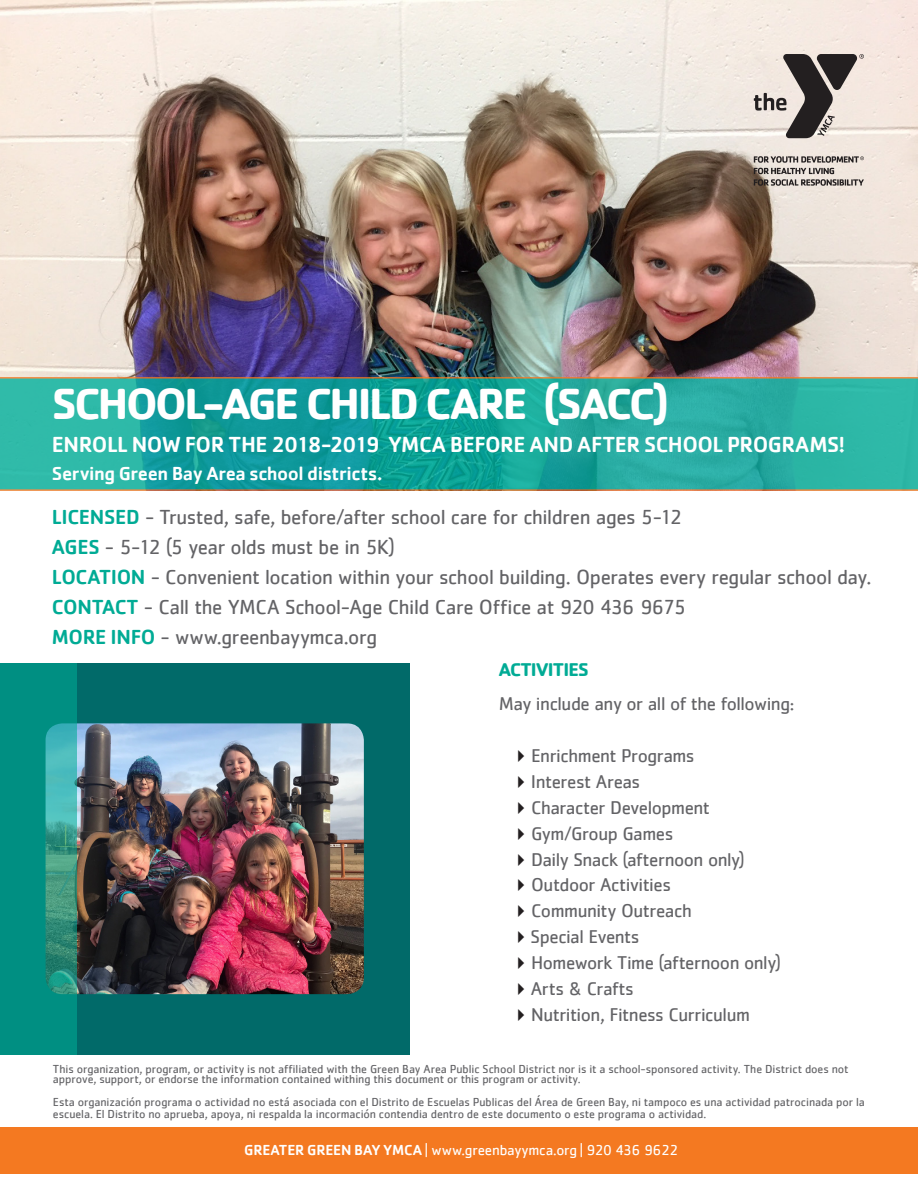
<style>
.page{position:relative;width:918px;height:1188px;background:#fff}
.page>*{position:absolute;margin:0;border:0;box-sizing:border-box;transform-origin:0 0}
.t1{font:700 45px "Cachet";letter-spacing:-.055em;color:#fff}
.t2{font:500 22.5px "Cachet";letter-spacing:-.02em;color:#fff}
.t3{font:21px "Cachet";letter-spacing:-.02em;color:#636366}
.t4{font:500 19.5px "Cachet";letter-spacing:-.02em;color:#fff}
.t5{font:19.05px "Cachet";letter-spacing:-.025em;color:#636366}
.t6{font:700 19.05px "Cachet";letter-spacing:-.045em;color:#00ab95}
.t7{font:15px "Cachet";letter-spacing:-.015em;color:#fff}
.t8{font:12px/10.5px "Cachet";letter-spacing:-.005em;color:#636366}
.s1{font-weight:500;color:#00ab95}
.s2{color:#231f20}
.s3{font-weight:500}
</style>
<div class="page">
<div style="left:0;top:1127px;width:918px;height:46px;background:#f47921"></div>
<img style="left:0;top:0;width:917px;height:377px">
<svg style="left:0;top:377px;width:918px;height:114px;background:#22a79c"></svg>
<div style="left:0;top:663px;width:409px;height:392px;background:#016a69"></div>
<img style="left:76px;top:723px;width:288px;height:271px">
<svg style="left:0;top:663px;width:76px;height:392px;background:#119487"></svg>
<svg style="left:754px;top:54px;width:110px;height:84px;background:#a29a96"></svg>
<svg style="left:754px;top:156px;width:110px;height:30px;background:#aea6a1"></svg>
<p class="t1" style="left:52px;top:375px;width:619px">SCHOOL-AGE CHILD CARE (SACC)</p>
<p class="t2" style="left:52px;top:430px;width:795px">ENROLL NOW FOR THE 2018-2019 YMCA BEFORE AND AFTER SCHOOL PROGRAMS!</p>
<p class="t4" style="left:52px;top:462px;width:332px">Serving Green Bay Area school districts.</p>
<p class="t3" style="left:52px;top:505px;width:632px"><span class="s1">LICENSED</span> - Trusted, safe, before/after school care for children ages 5-12</p>
<p class="t3" style="left:52px;top:535px;width:345px"><span class="s1">AGES</span> - 5-12 (5 year olds must be in 5K)</p>
<p class="t3" style="left:52px;top:565px;width:821px"><span class="s1">LOCATION</span> - Convenient location within your school building. Operates every regular school day.</p>
<p class="t3" style="left:52px;top:595px;width:636px"><span class="s1">CONTACT</span> - Call the YMCA School-Age Child Care Office at 920 436 9675</p>
<p class="t3" style="left:52px;top:625px;width:327px"><span class="s1">MORE INFO</span> - www.greenbayymca.org</p>
<p class="t6" style="left:499px;top:657px;width:91px">ACTIVITIES</p>
<p class="t5" style="left:499px;top:693px;width:297px">May include any or all of the following:</p>
<p class="t5" style="left:511px;top:745px;width:185px"><span class="s2">✔</span>Enrichment Programs</p>
<p class="t5" style="left:511px;top:770px;width:131px"><span class="s2">✔</span>Interest Areas</p>
<p class="t5" style="left:511px;top:796px;width:200px"><span class="s2">✔</span>Character Development</p>
<p class="t5" style="left:511px;top:822px;width:164px"><span class="s2">✔</span>Gym/Group Games</p>
<p class="t5" style="left:511px;top:848px;width:235px"><span class="s2">✔</span>Daily Snack (afternoon only)</p>
<p class="t5" style="left:511px;top:874px;width:162px"><span class="s2">✔</span>Outdoor Activities</p>
<p class="t5" style="left:511px;top:900px;width:182px"><span class="s2">✔</span>Community Outreach</p>
<p class="t5" style="left:511px;top:926px;width:130px"><span class="s2">✔</span>Special Events</p>
<p class="t5" style="left:511px;top:952px;width:271px"><span class="s2">✔</span>Homework Time (afternoon only)</p>
<p class="t5" style="left:511px;top:977px;width:124px"><span class="s2">✔</span>Arts &amp; Crafts</p>
<p class="t5" style="left:511px;top:1003px;width:240px"><span class="s2">✔</span>Nutrition, Fitness Curriculum</p>
<p class="t8" style="left:53px;top:1063px;width:797px">This organization, program, or activity is not affiliated with the Green Bay Area Public School District nor is it a school-sponsored activity. The District does not approve, support, or endorse the information contained withing this document or this program or activity.</p>
<p class="t8" style="left:53px;top:1095px;width:813px;line-height:12px">Esta organización programa o actividad no está asociada con el Distrito de Escuelas Publicas del Área de Green Bay, ni tampoco es una actividad patrocinada por la escuela. El Distrito no aprueba, apoya, ni respalda la incormación contendia dentro de este documento o este programa o actividad.</p>
<p class="t7" style="left:244px;top:1142px;width:436px"><span class="s3">GREATER GREEN BAY YMCA</span> | www.greenbayymca.org | 920 436 9622</p>
</div>
